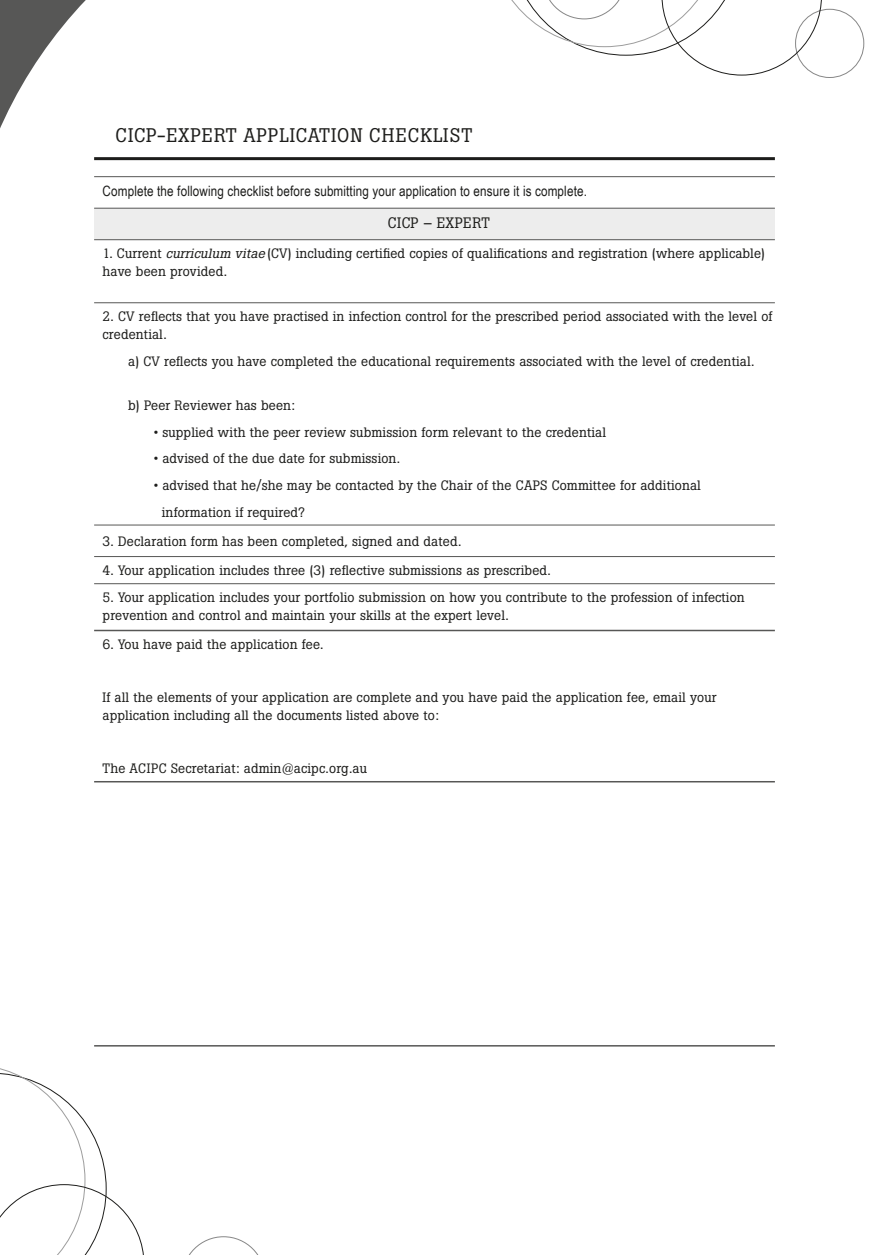
<style>
.page{position:relative;width:885px;height:1255px;background:#fff}
.page>*{position:absolute;margin:0;border:0;box-sizing:border-box;transform-origin:0 0}
.Form_Heading{font:19.5px "Boton";letter-spacing:.045em;color:#1d1d1b}
.Form_Title{font:15px "Boton";letter-spacing:.03em;color:#1d1d1b}
.Form_Title-2{font:14.25px "Arial Narrow";letter-spacing:.01em;color:#1d1d1b}
.Form_Title-3{font:13.5px/18px "Boton";letter-spacing:.01em;color:#1d1d1b}
.Form_Title-4{font:italic 13.2px "Boton";color:#1d1d1b;scale:1.04 1}
.s1{color:#fff}
</style>
<div class="page">
<svg style="left:0;top:0;width:112px;height:208px"></svg>
<svg style="left:189px;top:1236px;width:69px;height:18px"></svg>
<svg style="left:0;top:1068px;width:144px;height:186px"></svg>
<svg style="left:511px;top:0;width:310px;height:75px"></svg>
<hr style="left:94px;top:157px;width:680px;height:3px;background:#1d1d1b">
<div style="left:94px;top:208px;width:680px;height:32px;background:#ededed"></div>
<hr style="left:94px;top:176px;width:680px;height:1px;background:#575756">
<hr style="left:94px;top:208px;width:680px;height:1px;background:#575756">
<hr style="left:94px;top:239px;width:680px;height:1px;background:#575756">
<hr style="left:94px;top:302px;width:680px;height:1px;background:#575756">
<hr style="left:94px;top:524px;width:680px;height:1px;background:#575756">
<hr style="left:94px;top:556px;width:680px;height:1px;background:#575756">
<hr style="left:94px;top:583px;width:680px;height:1px;background:#575756">
<hr style="left:94px;top:629px;width:680px;height:2px;background:#575756">
<hr style="left:94px;top:781px;width:680px;height:1px;background:#575756">
<hr style="left:94px;top:1045px;width:680px;height:1px;background:#575756">
<p class="Form_Heading" style="left:115px;top:124px;width:358px">CICP-EXPERT APPLICATION CHECKLIST</p>
<p class="Form_Title-2" style="left:103px;top:180px;width:485px">Complete the following checklist before submitting your application to ensure it is complete.</p>
<p class="Form_Title" style="left:387px;top:214px;width:104px">CICP – EXPERT</p>
<p class="Form_Title-3" style="left:103px;top:244px;width:664px">1. Current <span class="s1">curriculum v vita</span>(CV) including certified copies of qualifications and registration (where applicable) have been provided.</p>
<p class="Form_Title-3" style="left:103px;top:308px;width:671px">2. CV reflects that you have practised in infection control for the prescribed period associated with the level of credential.</p>
<p class="Form_Title-3" style="left:128px;top:352px;width:627px">a) CV reflects you have completed the educational requirements associated with the level of credential.</p>
<p class="Form_Title-3" style="left:128px;top:397px;width:168px">b) Peer Reviewer has been:</p>
<p class="Form_Title-3" style="left:154px;top:423px;width:454px">• supplied with the peer review submission form relevant to the credential</p>
<p class="Form_Title-3" style="left:154px;top:450px;width:248px">• advised of the due date for submission.</p>
<p class="Form_Title-3" style="left:154px;top:476px;width:548px">• advised that he/she may be contacted by the Chair of the CAPS Committee for additional</p>
<p class="Form_Title-3" style="left:162px;top:503px;width:144px">information if required?</p>
<p class="Form_Title-3" style="left:103px;top:532px;width:360px">3. Declaration form has been completed, signed and dated.</p>
<p class="Form_Title-3" style="left:103px;top:561px;width:450px">4. Your application includes three (3) reflective submissions as prescribed.</p>
<p class="Form_Title-3" style="left:103px;top:588px;width:643px">5. Your application includes your portfolio submission on how you contribute to the profession of infection prevention and control and maintain your skills at the expert level.</p>
<p class="Form_Title-3" style="left:103px;top:635px;width:222px">6. You have paid the application fee.</p>
<p class="Form_Title-4" style="left:166px;top:246px;width:100px">curriculum vitae</p>
<p class="Form_Title-3" style="left:103px;top:688px;width:615px">If all the elements of your application are complete and you have paid the application fee, email your application including all the documents listed above to:</p>
<p class="Form_Title-3" style="left:103px;top:759px;width:266px">The ACIPC Secretariat: admin@acipc.org.au</p>
</div>
